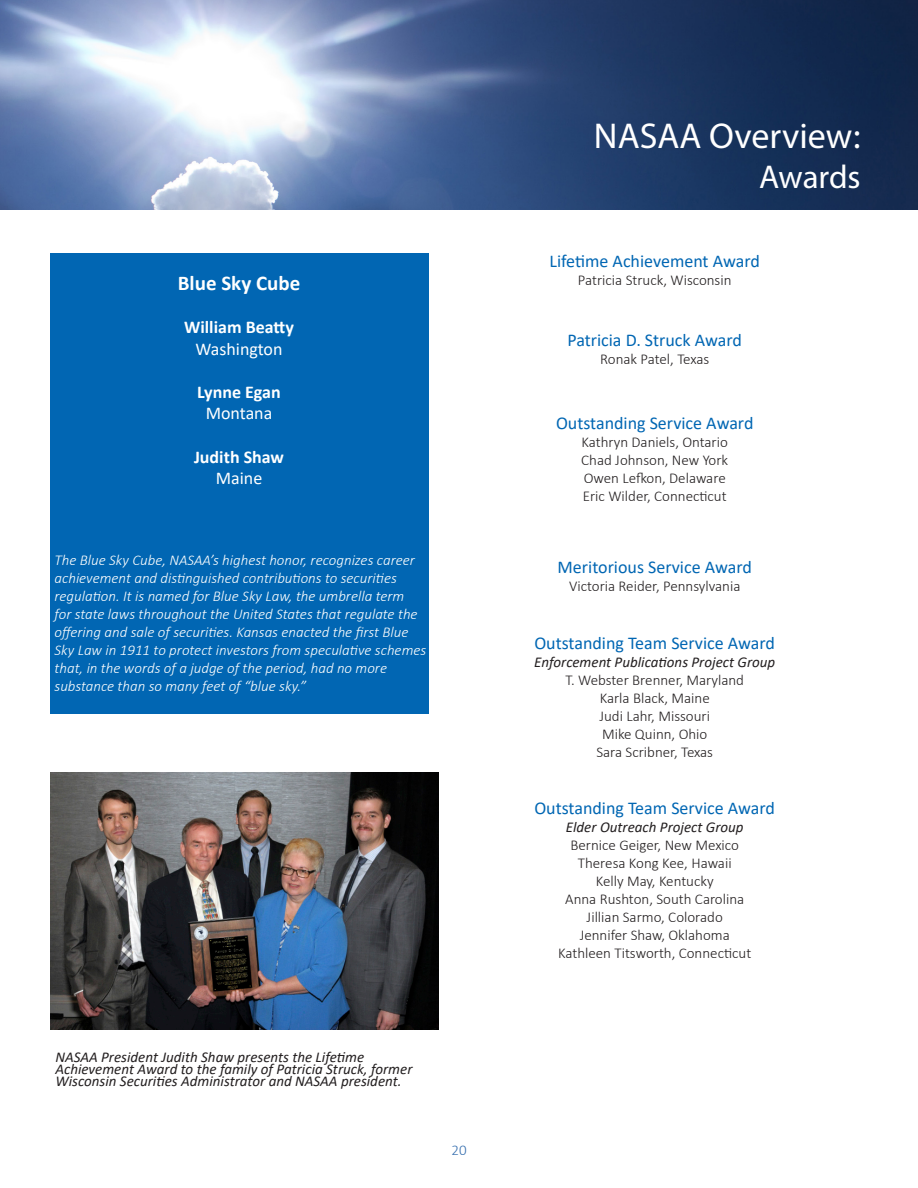
<style>
.page{position:relative;width:918px;height:1188px;background:#fff}
.page>*{position:absolute;margin:0;border:0;box-sizing:border-box;transform-origin:0 0}
.Head_2{font:36px "Myriad Pro";color:#fff}
.Head_2-2{font:33px "Myriad Pro";letter-spacing:-.005em;color:#fff}
.t1{font:700 21px "Calibri";color:#fff}
.t2{font:18px "Calibri";color:#0166b3}
.t3{font:700 18px/21.6px "Calibri";color:#fff;text-align:center}
.t4{font:18px "Calibri";color:#fff}
.t5{font:300 15px/18px "Calibri";color:#231f20;text-align:center}
.t6{font:italic 300 15px/18px "Calibri";color:#fff}
.Upper_Right{font:italic 15px/12px "Calibri";color:#231f20}
.Upper_Right-2{font:300 15px "Calibri";color:#3870b0}
.s1{font-weight:400}
</style>
<div class="page">
<div style="left:50px;top:254px;width:378px;height:460px;background:#0166b3"></div>
<img style="left:50px;top:772px;width:389px;height:258px">
<img style="left:0;top:0;width:918px;height:209px">
<p class="t1" style="left:178px;top:268px;width:124px">Blue Sky Cube</p>
<p class="t3" style="left:184px;top:316px;width:111px">William Beatty</p>
<p class="t4" style="left:195px;top:336px;width:89px">Washington</p>
<p class="t3" style="left:197px;top:381px;width:85px">Lynne Egan<br><span class="s1">Montana</span></p>
<p class="t3" style="left:194px;top:446px;width:91px">Judith Shaw<br><span class="s1">Maine</span></p>
<p class="t6" style="left:55px;top:551px;width:373px">The Blue Sky Cube, NASAA’s highest honor, recognizes career achievement and distinguished contributions to securities regulation. It is named for Blue Sky Law, the umbrella term<br>for state laws throughout the United States that regulate the offering and sale of securities. Kansas enacted the first Blue Sky Law in 1911 to protect investors from speculative schemes that, in the words of a judge of the period, had no more substance than so many feet of “blue sky.”</p>
<p class="Upper_Right" style="left:55px;top:1050px;width:359px">NASAA President Judith Shaw presents the Lifetime<br>Achievement Award to the family of Patricia Struck, former<br>Wisconsin Securities Administrator and NASAA president.</p>
<p class="Upper_Right-2" style="left:451px;top:1141px;width:17px">20</p>
<p class="Head_2" style="left:594px;top:114px;width:268px">NASAA Overview:</p>
<p class="Head_2-2" style="left:759px;top:156px;width:103px">Awards</p>
<p class="t2" style="left:550px;top:249px;width:212px">Lifetime Achievement Award</p>
<p class="t5" style="left:578px;top:271px;width:155px">Patricia Struck, Wisconsin</p>
<p class="t2" style="left:567px;top:328px;width:176px">Patricia D. Struck Award</p>
<p class="t5" style="left:600px;top:350px;width:111px">Ronak Patel, Texas</p>
<p class="t2" style="left:556px;top:411px;width:199px">Outstanding Service Award</p>
<p class="t5" style="left:582px;top:433px;width:148px">Kathryn Daniels, Ontario</p>
<p class="t5" style="left:581px;top:451px;width:149px">Chad Johnson, New York</p>
<p class="t5" style="left:584px;top:469px;width:143px">Owen Lefkon, Delaware</p>
<p class="t5" style="left:583px;top:487px;width:145px">Eric Wilder, Connecticut</p>
<p class="t2" style="left:558px;top:555px;width:196px">Meritorious Service Award</p>
<p class="t5" style="left:569px;top:577px;width:173px">Victoria Reider, Pennsylvania</p>
<p class="t2" style="left:534px;top:630px;width:242px">Outstanding Team Service Award</p>
<p class="Upper_Right" style="left:534px;top:655px;width:243px">Enforcement Publications Project Group</p>
<p class="t5" style="left:565px;top:670px;width:180px">T. Webster Brenner, Maryland</p>
<p class="t5" style="left:600px;top:688px;width:112px">Karla Black, Maine</p>
<p class="t5" style="left:599px;top:706px;width:112px">Judi Lahr, Missouri</p>
<p class="t5" style="left:602px;top:724px;width:107px">Mike Quinn, Ohio</p>
<p class="t5" style="left:596px;top:742px;width:118px">Sara Scribner, Texas</p>
<p class="t2" style="left:534px;top:796px;width:242px">Outstanding Team Service Award</p>
<p class="Upper_Right" style="left:566px;top:821px;width:179px">Elder Outreach Project Group</p>
<p class="t5" style="left:571px;top:836px;width:170px">Bernice Geiger, New Mexico<br>Theresa Kong Kee, Hawaii<br>Kelly May, Kentucky</p>
<p class="t5" style="left:565px;top:890px;width:180px">Anna Rushton, South Carolina</p>
<p class="t5" style="left:580px;top:908px;width:152px">Jillian Sarmo, Colorado<br>Jennifer Shaw, Oklahoma</p>
<p class="t5" style="left:558px;top:944px;width:195px">Kathleen Titsworth, Connecticut</p>
</div>
